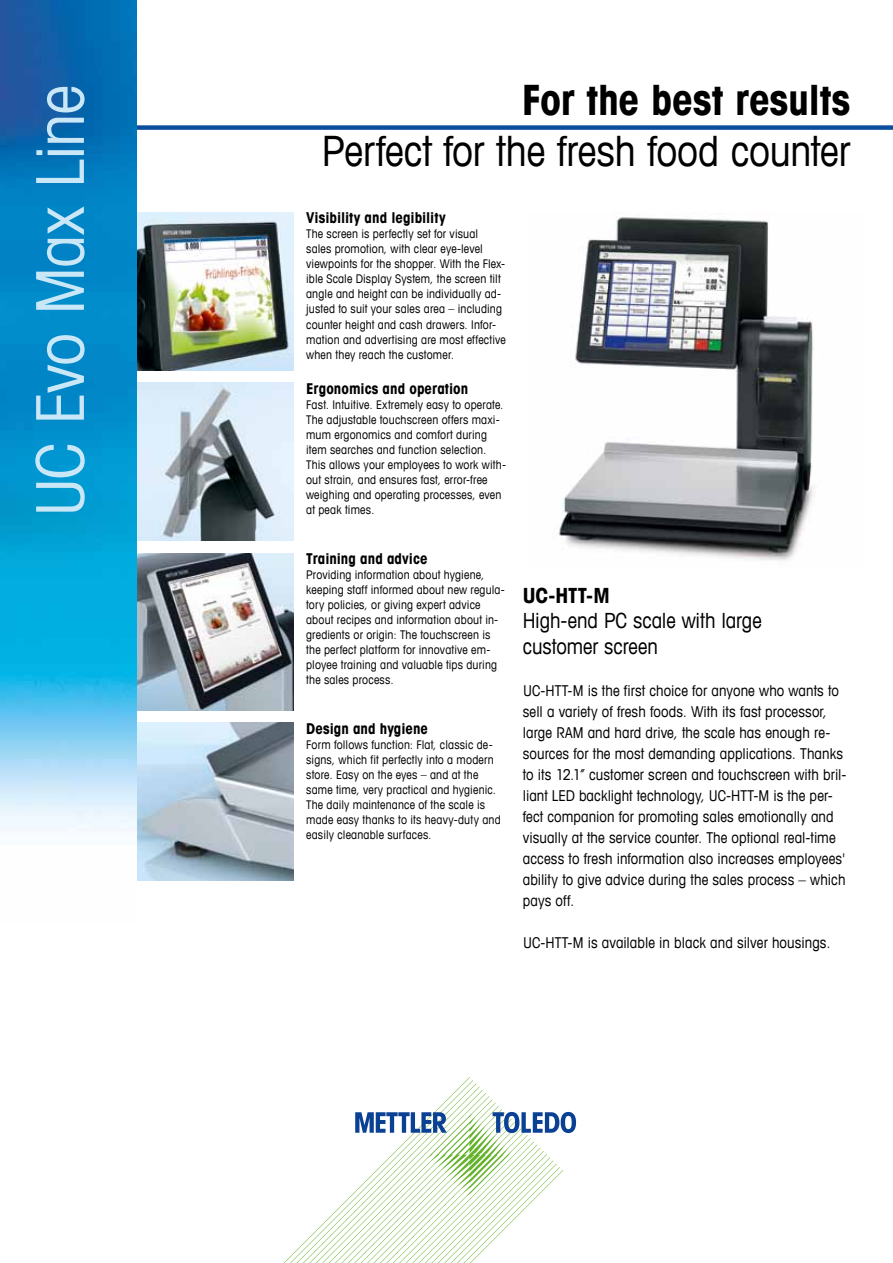
<style>
.page{position:relative;width:893px;height:1263px;background:#fff}
.page>*{position:absolute;margin:0;border:0;box-sizing:border-box;transform-origin:0 0}
.t1{font:condensed 66px "Avant Garde Com";letter-spacing:-.02em;color:#c9e7f7}
.t2{font:condensed 42px "Avant Garde Com";letter-spacing:-.005em;color:#000}
.t3{font:700 condensed 42px "Avant Garde Com";letter-spacing:-.005em;color:#000}
.t4{font:condensed 21px/25.5px "Avant Garde Com";letter-spacing:-.005em;color:#000}
.t5{font:700 condensed 21px "Avant Garde Com";color:#000}
.t6{font:condensed 15px/21px "Avant Garde Com";letter-spacing:.005em;color:#000}
.t7{font:700 condensed 15px "Avant Garde Com";color:#000}
.t8{font:condensed 12px/15px "Avant Garde Com";letter-spacing:.015em;color:#000}
</style>
<div class="page">
<svg style="left:283px;top:1077px;width:293px;height:186px"></svg>
<img style="left:136px;top:723px;width:157px;height:157px">
<div style="left:111px;top:125px;width:782px;height:5px;background:#0b4e9e"></div>
<img style="left:136px;top:553px;width:157px;height:158px">
<img style="left:136px;top:383px;width:157px;height:157px">
<img style="left:136px;top:213px;width:157px;height:157px">
<img style="left:559px;top:217px;width:255px;height:344px">
<img style="left:0;top:0;width:136px;height:831px">
<h1 class="t1" style="left:19px;top:515px;width:432px;rotate:-90deg">UC Evo Max Line</h1>
<h2 class="t3" style="left:522px;top:73px;width:330px">For the best results</h2>
<h2 class="t2" style="left:322px;top:125px;width:530px">Perfect for the fresh food counter</h2>
<p class="t7" style="left:306px;top:208px;width:141px">Visibility and legibility</p>
<p class="t8" style="left:306px;top:226px;width:201px">The screen is perfectly set for visual sales promotion, with clear eye-level viewpoints for the shopper. With the Flex&shy;ible Scale Display System, the screen tilt angle and height can be individually ad&shy;justed to suit your sales area – including counter height and cash drawers. Infor&shy;mation and advertising are most effective when they reach the customer.</p>
<p class="t7" style="left:306px;top:379px;width:164px">Ergonomics and operation</p>
<p class="t8" style="left:306px;top:396px;width:201px">Fast. Intuitive. Extremely easy to operate.<br>The adjustable touchscreen offers maxi&shy;mum ergonomics and comfort during item searches and function selection.<br>This allows your employees to work with&shy;out strain, and ensures fast, error-free weighing and operating processes, even at peak times.</p>
<p class="t7" style="left:306px;top:549px;width:123px">Training and advice</p>
<p class="t8" style="left:306px;top:567px;width:200px">Providing information about hygiene, keeping staff informed about new regula&shy;tory policies, or giving expert advice about recipes and information about in&shy;gredients or origin: The touchscreen is the perfect platform for innovative em&shy;ployee training and valuable tips during the sales process.</p>
<p class="t7" style="left:306px;top:719px;width:123px">Design and hygiene</p>
<p class="t8" style="left:306px;top:737px;width:196px">Form follows function: Flat, classic de&shy;signs, which fit perfectly into a modern store. Easy on the eyes – and at the same time, very practical and hygienic.<br>The daily maintenance of the scale is made easy thanks to its heavy-duty and easily cleanable surfaces.</p>
<h3 class="t5" style="left:523px;top:582px;width:88px">UC-HTT-M</h3>
<h3 class="t4" style="left:523px;top:607px;width:240px">High-end PC scale with large customer screen</h3>
<p class="t6" style="left:523px;top:679px;width:325px">UC-HTT-M is the first choice for anyone who wants to sell a variety of fresh foods. With its fast processor, large RAM and hard drive, the scale has enough re&shy;sources for the most demanding applications. Thanks to its 12.1” customer screen and touchscreen with bril&shy;liant LED backlight technology, UC-HTT-M is the per&shy;fect companion for promoting sales emotionally and visually at the service counter. The optional real-time access to fresh information also increases employees' ability to give advice during the sales process – which pays off.</p>
<p class="t6" style="left:524px;top:931px;width:308px">UC-HTT-M is available in black and silver housings.</p>
</div>
